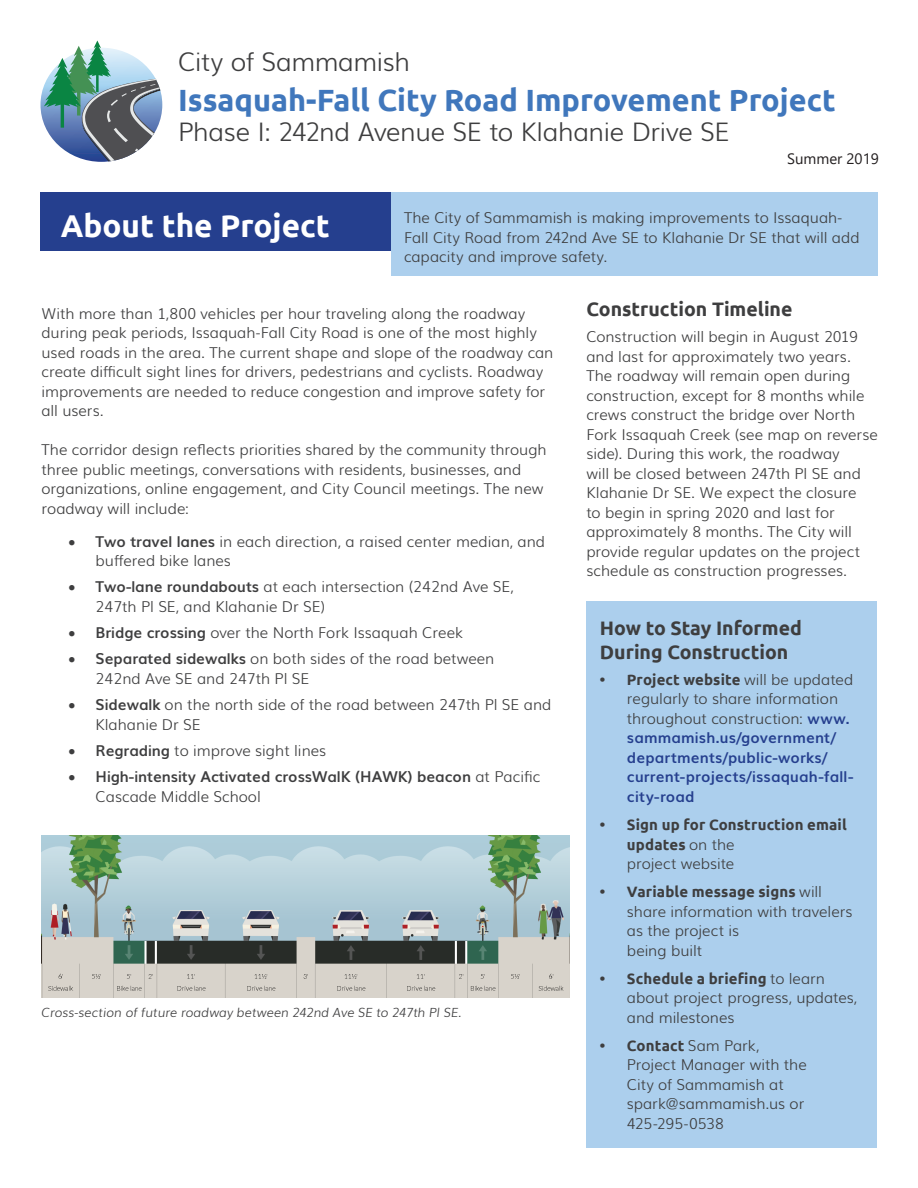
<style>
.page{position:relative;width:918px;height:1188px;background:#fff}
.page>*{position:absolute;margin:0;border:0;box-sizing:border-box;transform-origin:0 0}
.No_Spacing{font:700 31.5px "Ubuntu";color:#fff}
.No_Spacing-2{font:700 30.75px "Ubuntu";color:#4077bc}
.No_Spacing-3{font:300 25.65px "Muli";letter-spacing:-.015em;color:#3e3e3f}
.No_Spacing-4{font:700 19.5px/23.4px "Ubuntu";color:#3e3e3f}
.No_Spacing-5{font:300 15px/19.5px "Muli";color:#3e3e3f}
.t1{font:700 15px/19.5px "Muli";letter-spacing:.015em;color:#253f8e}
.t2{font:700 15px/19.5px "Muli";color:#3e3e3f}
.t3{font:700 15px/19.5px "Ubuntu";letter-spacing:.01em;color:#3e3e3f}
.t4{font:15px "Segoe UI";color:#231f20}
.No_Spacing-6{font:italic 300 12.6px "Muli";color:#3e3e3f}
.s1{font-weight:700}
.s2{font-weight:300}
.s3{font-family:"Ubuntu";color:#3e3e3f}
.s4{font-weight:300;color:#3e3e3f}
.s5{font-family:"Muli";font-weight:300}
.s6{font-family:"Ubuntu";font-weight:700}
</style>
<div class="page">
<svg style="left:40px;top:40px;width:122px;height:122px"></svg>
<div style="left:40px;top:192px;width:355px;height:59px;background:#253f8e"></div>
<div style="left:391px;top:192px;width:487px;height:84px;background:#accfed"></div>
<div style="left:586px;top:602px;width:291px;height:546px;background:#accfed"></div>
<img style="left:42px;top:836px;width:527px;height:162px">
<p class="No_Spacing-3" style="left:178px;top:41px;width:233px">City of Sammamish</p>
<p class="No_Spacing-2" style="left:178px;top:81px;width:659px">Issaquah-Fall City Road Improvement Project</p>
<p class="No_Spacing-3" style="left:178px;top:112px;width:553px">Phase I: 242nd Avenue SE to Klahanie Drive SE</p>
<p class="t4" style="left:787px;top:145px;width:93px">Summer 2019</p>
<p class="No_Spacing" style="left:61px;top:207px;width:271px">About the Project</p>
<p class="No_Spacing-5" style="left:404px;top:207px;width:457px">The City of Sammamish is making improvements to Issaquah-<br>Fall City Road from 242nd Ave SE to Klahanie Dr SE that will add capacity and improve safety.</p>
<p class="No_Spacing-5" style="left:42px;top:302px;width:513px">With more than 1,800 vehicles per hour traveling along the roadway during peak periods, Issaquah-Fall City Road is one of the most highly used roads in the area. The current shape and slope of the roadway can create difficult sight lines for drivers, pedestrians and cyclists. Roadway improvements are needed to reduce congestion and improve safety for all users.</p>
<p class="No_Spacing-5" style="left:42px;top:439px;width:507px">The corridor design reflects priorities shared by the community through three public meetings, conversations with residents, businesses, and organizations, online engagement, and City Council meetings. The new roadway will include:</p>
<p class="No_Spacing-5" style="left:96px;top:530px;width:451px;text-indent:-27px">• <span class="s1">Two travel lanes</span> in each direction, a raised center median, and buffered bike lanes</p>
<p class="No_Spacing-5" style="left:96px;top:576px;width:420px;text-indent:-27px">• <span class="s1">Two-lane roundabouts</span> at each intersection (242nd Ave SE,<br>247th Pl SE, and Klahanie Dr SE)</p>
<p class="No_Spacing-5" style="left:69px;top:622px;width:396px">• <span class="s1">Bridge crossing</span> over the North Fork Issaquah Creek</p>
<p class="No_Spacing-5" style="left:96px;top:648px;width:400px;text-indent:-27px">• <span class="s1">Separated sidewalks</span> on both sides of the road between<br>242nd Ave SE and 247th Pl SE</p>
<p class="No_Spacing-5" style="left:96px;top:694px;width:457px;text-indent:-27px">• <span class="s1">Sidewalk</span> on the north side of the road between 247th Pl SE and<br>Klahanie Dr SE</p>
<p class="No_Spacing-5" style="left:69px;top:740px;width:259px">• <span class="s1">Regrading</span> to improve sight lines</p>
<p class="t2" style="left:96px;top:766px;width:446px;text-indent:-27px">• High-intensity Activated crossWalK (HAWK) beacon <span class="s2">at Pacific<br>Cascade Middle School</span></p>
<p class="No_Spacing-6" style="left:42px;top:1003px;width:422px">Cross-section of future roadway between 242nd Ave SE to 247th Pl SE.</p>
<p class="No_Spacing-4" style="left:586px;top:297px;width:208px">Construction Timeline</p>
<p class="No_Spacing-5" style="left:586px;top:326px;width:293px">Construction will begin in August 2019 and last for approximately two years.<br>The roadway will remain open during construction, except for 8 months while crews construct the bridge over North Fork Issaquah Creek (see map on reverse side). During this work, the roadway<br>will be closed between 247th Pl SE and Klahanie Dr SE. We expect the closure<br>to begin in spring 2020 and last for approximately 8 months. The City will provide regular updates on the project schedule as construction progresses.</p>
<p class="No_Spacing-4" style="left:600px;top:616px;width:203px">How to Stay Informed<br>During Construction</p>
<p class="t1" style="left:627px;top:669px;width:228px;text-indent:-27px"><span class="s3">• Project website</span> <span class="s4">will be updated regularly to share information throughout construction:</span> www. sammamish.us/government/ departments/public-works/ current-projects/issaquah-fall&shy;city-road</p>
<p class="t3" style="left:627px;top:815px;width:221px;text-indent:-27px">• Sign up for Construction email updates <span class="s5">on the<br>project website</span></p>
<p class="No_Spacing-5" style="left:627px;top:881px;width:227px;text-indent:-27px"><span class="s6">• Variable message signs</span> will share information with travelers as the project is<br>being built</p>
<p class="No_Spacing-5" style="left:627px;top:968px;width:232px;text-indent:-27px"><span class="s6">• Schedule a briefing</span> to learn about project progress, updates, and milestones</p>
<p class="No_Spacing-5" style="left:627px;top:1035px;width:181px;text-indent:-27px"><span class="s6">• Contact</span> Sam Park,<br>Project Manager with the<br>City of Sammamish at spark@sammamish.us or<br>425-295-0538</p>
</div>
